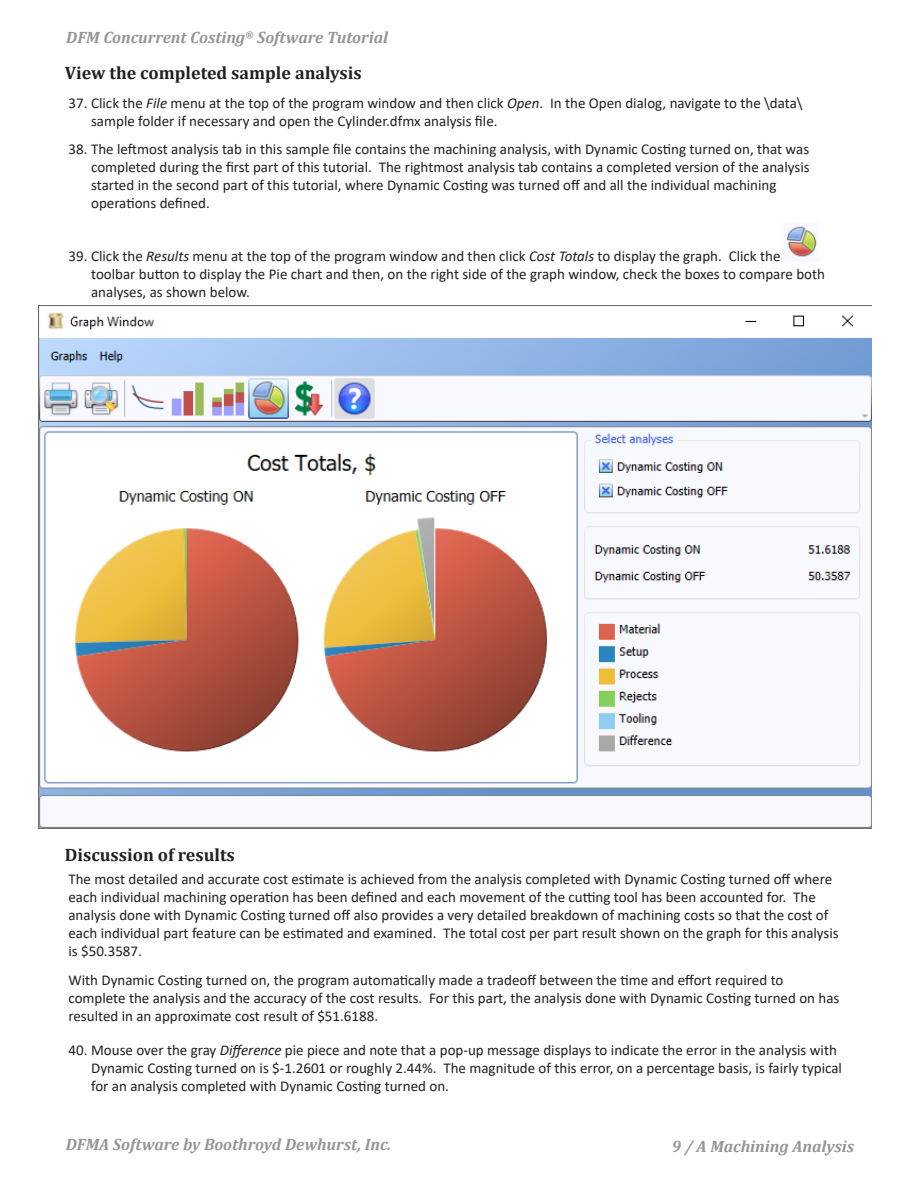
<style>
.page{position:relative;width:918px;height:1188px;background:#fff}
.page>*{position:absolute;margin:0;border:0;box-sizing:border-box;transform-origin:0 0}
.Subsection1{font:700 18px "Cambria";color:#231f20}
.t1{font:italic 700 16.5px "Cambria";color:#939598}
.Numberlist{font:15px/18px "Calibri";color:#231f20}
.Column_inside{font:15px/18px "Calibri";color:#231f20}
.s1{font-style:italic}
</style>
<div class="page">
<img style="left:784px;top:224px;width:34px;height:36px">
<img style="left:39px;top:306px;width:832px;height:522px">
<p class="t1" style="left:66px;top:26px;width:323px">DFM Concurrent Costing<sup>®</sup> Software Tutorial</p>
<p class="Subsection1" style="left:65px;top:60px;width:298px">View the completed sample analysis</p>
<p class="Numberlist" style="left:91px;top:93px;width:713px;text-indent:-23px">37. Click the <span class="s1">File</span> menu at the top of the program window and then click <span class="s1">Open</span>. In the Open dialog, navigate to the \data\ sample folder if necessary and open the Cylinder.dfmx analysis file.</p>
<p class="Numberlist" style="left:91px;top:140px;width:720px;text-indent:-23px">38. The leftmost analysis tab in this sample file contains the machining analysis, with Dynamic Costing turned on, that was completed during the first part of this tutorial. The rightmost analysis tab contains a completed version of the analysis started in the second part of this tutorial, where Dynamic Costing was turned off and all the individual machining operations defined.</p>
<p class="Numberlist" style="left:91px;top:247px;width:735px;text-indent:-23px">39. Click the <span class="s1">Results</span> menu at the top of the program window and then click <span class="s1">Cost Totals</span> to display the graph. Click the toolbar button to display the Pie chart and then, on the right side of the graph window, check the boxes to compare both analyses, as shown below.</p>
<p class="Subsection1" style="left:65px;top:842px;width:172px">Discussion of results</p>
<p class="Column_inside" style="left:68px;top:870px;width:772px">The most detailed and accurate cost estimate is achieved from the analysis completed with Dynamic Costing turned off where each individual machining operation has been defined and each movement of the cutting tool has been accounted for. The analysis done with Dynamic Costing turned off also provides a very detailed breakdown of machining costs so that the cost of each individual part feature can be estimated and examined. The total cost per part result shown on the graph for this analysis is $50.3587.</p>
<p class="Column_inside" style="left:68px;top:971px;width:773px">With Dynamic Costing turned on, the program automatically made a tradeoff between the time and effort required to complete the analysis and the accuracy of the cost results. For this part, the analysis done with Dynamic Costing turned on has resulted in an approximate cost result of $51.6188.</p>
<p class="Numberlist" style="left:91px;top:1041px;width:752px;text-indent:-23px">40. Mouse over the gray <span class="s1">Difference</span> pie piece and note that a pop-up message displays to indicate the error in the analysis with<br>Dynamic Costing turned on is $-1.2601 or roughly 2.44%. The magnitude of this error, on a percentage basis, is fairly typical for an analysis completed with Dynamic Costing turned on.</p>
<p class="t1" style="left:66px;top:1133px;width:327px">DFMA Software by Boothroyd Dewhurst, Inc.</p>
<p class="t1" style="left:685px;top:1135px;width:171px">/ A Machining Analysis</p>
</div>
